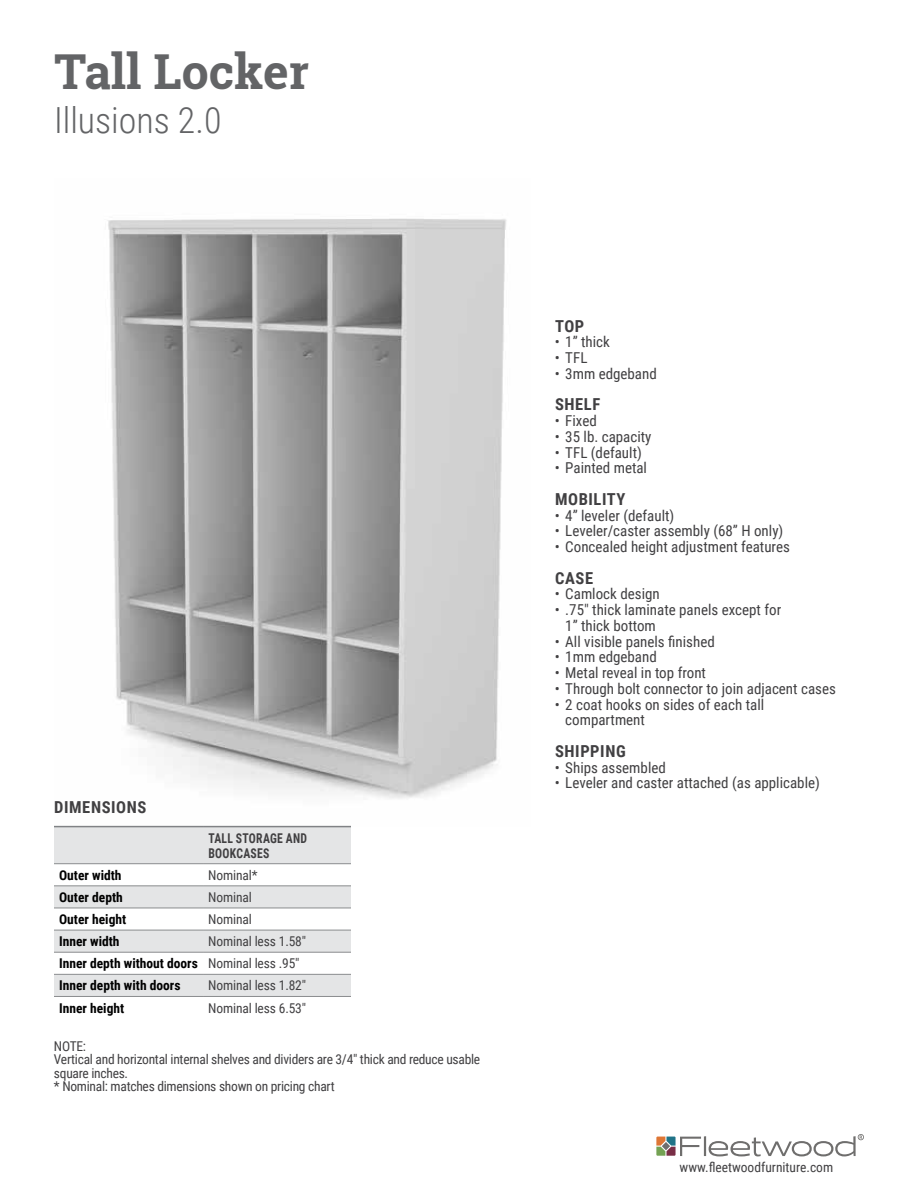
<style>
.page{position:relative;width:918px;height:1188px;background:#fff}
.page>*{position:absolute;margin:0;border:0;box-sizing:border-box;transform-origin:0 0}
.t1{font:700 48.15px "Roboto Slab";color:#636466}
.t2{font:300 36px "Roboto Condensed";color:#636466}
.t3{font:700 16.5px "Roboto Condensed";letter-spacing:.035em;color:#414042}
.t4{font:15px/15.8px "Roboto Condensed";color:#414042}
.t5{font:13.5px/13.5px "Roboto Condensed";letter-spacing:-.02em;color:#414042}
.t6{font:700 13.5px/22.2px "Roboto Condensed";color:#000}
.t7{font:13.5px "Roboto Condensed";color:#414042}
.t8{font:700 13.5px/15px "Roboto Condensed";letter-spacing:.025em;color:#414042;scale:.86 1}
.s1{font-weight:400;color:#414042}
</style>
<div class="page">
<img style="left:54px;top:218px;width:453px;height:608px">
<svg style="left:54px;top:827px;width:297px;height:169px;fill:#e4e5e6"></svg>
<hr style="left:54px;top:826px;width:149px;height:1px;background:#808285">
<hr style="left:203px;top:826px;width:148px;height:1px;background:#808285">
<hr style="left:54px;top:863px;width:149px;height:1px;background:#8a8c8e">
<hr style="left:203px;top:863px;width:148px;height:1px;background:#8a8c8e">
<hr style="left:54px;top:885px;width:149px;height:1px;background:#8a8c8e">
<hr style="left:203px;top:885px;width:148px;height:1px;background:#8a8c8e">
<hr style="left:54px;top:908px;width:149px;height:1px;background:#8a8c8e">
<hr style="left:203px;top:908px;width:148px;height:1px;background:#8a8c8e">
<hr style="left:54px;top:930px;width:149px;height:1px;background:#8a8c8e">
<hr style="left:203px;top:930px;width:148px;height:1px;background:#8a8c8e">
<hr style="left:54px;top:952px;width:149px;height:1px;background:#8a8c8e">
<hr style="left:203px;top:952px;width:148px;height:1px;background:#8a8c8e">
<hr style="left:54px;top:974px;width:149px;height:1px;background:#8a8c8e">
<hr style="left:203px;top:974px;width:148px;height:1px;background:#8a8c8e">
<hr style="left:54px;top:996px;width:149px;height:1px;background:#8a8c8e">
<hr style="left:203px;top:996px;width:148px;height:1px;background:#8a8c8e">
<svg style="left:656px;top:1137px;width:45px;height:19px"></svg>
<hr style="left:704px;top:1136px;width:2px;height:20px;background:#6f6e6d">
<svg style="left:709px;top:1134px;width:155px;height:22px"></svg>
<h1 class="t1" style="left:54px;top:39px;width:257px">Tall Locker</h1>
<h2 class="t2" style="left:54px;top:95px;width:169px">Illusions 2.0</h2>
<p class="t3" style="left:54px;top:796px;width:94px">DIMENSIONS</p>
<p class="t8" style="left:208px;top:830px;width:116px">TALL STORAGE AND<br>BOOKCASES</p>
<p class="t6" style="left:59px;top:863px;width:64px">Outer width</p>
<p class="t5" style="left:208px;top:868px;width:51px">Nominal*</p>
<p class="t6" style="left:59px;top:886px;width:65px">Outer depth</p>
<p class="t5" style="left:208px;top:890px;width:45px">Nominal</p>
<p class="t6" style="left:59px;top:908px;width:69px">Outer height</p>
<p class="t5" style="left:208px;top:912px;width:45px">Nominal</p>
<p class="t6" style="left:59px;top:930px;width:62px">Inner width</p>
<p class="t6" style="left:59px;top:930px;width:248px;text-indent:149px"><span class="s1">Nominal less 1.58"<br></span>Inner depth without doors <span class="s1">Nominal less .95"<br></span>Inner depth with doors</p>
<p class="t5" style="left:208px;top:978px;width:99px">Nominal less 1.82"</p>
<p class="t6" style="left:59px;top:996px;width:67px">Inner height</p>
<p class="t5" style="left:208px;top:1001px;width:99px">Nominal less 6.53"</p>
<p class="t5" style="left:54px;top:1039px;width:428px">NOTE:<br>Vertical and horizontal internal shelves and dividers are 3/4" thick and reduce usable square inches.<br>* Nominal: matches dimensions shown on pricing chart</p>
<p class="t3" style="left:555px;top:314px;width:31px">TOP</p>
<p class="t4" style="left:555px;top:334px;width:57px">• 1” thick</p>
<p class="t4" style="left:555px;top:349px;width:34px">• TFL</p>
<p class="t4" style="left:555px;top:365px;width:104px">• 3mm edgeband</p>
<p class="t3" style="left:555px;top:393px;width:47px">SHELF</p>
<p class="t4" style="left:555px;top:412px;width:44px">• Fixed</p>
<p class="t4" style="left:555px;top:428px;width:98px">• 35 lb. capacity</p>
<p class="t4" style="left:555px;top:444px;width:89px">• TFL (default)</p>
<p class="t4" style="left:555px;top:460px;width:94px">• Painted metal</p>
<p class="t3" style="left:555px;top:487px;width:72px">MOBILITY</p>
<p class="t4" style="left:555px;top:507px;width:121px">• 4” leveler (default)</p>
<p class="t4" style="left:555px;top:523px;width:230px">• Leveler/caster assembly (68” H only)</p>
<p class="t4" style="left:555px;top:538px;width:237px">• Concealed height adjustment features</p>
<p class="t3" style="left:555px;top:566px;width:39px">CASE</p>
<p class="t4" style="left:555px;top:586px;width:106px">• Camlock design</p>
<p class="t4" style="left:565px;top:601px;width:217px;text-indent:-10px">• .75" thick laminate panels except for<br>1” thick bottom</p>
<p class="t4" style="left:555px;top:633px;width:162px">• All visible panels finished</p>
<p class="t4" style="left:555px;top:649px;width:104px">• 1mm edgeband</p>
<p class="t4" style="left:555px;top:664px;width:153px">• Metal reveal in top front</p>
<p class="t4" style="left:555px;top:680px;width:283px">• Through bolt connector to join adjacent cases</p>
<p class="t4" style="left:565px;top:696px;width:200px;text-indent:-10px">• 2 coat hooks on sides of each tall compartment</p>
<p class="t3" style="left:555px;top:739px;width:72px">SHIPPING</p>
<p class="t4" style="left:555px;top:759px;width:113px">• Ships assembled</p>
<p class="t4" style="left:555px;top:775px;width:267px">• Leveler and caster attached (as applicable)</p>
<p class="t7" style="left:680px;top:1158px;width:155px">www.fleetwoodfurniture.com</p>
</div>
